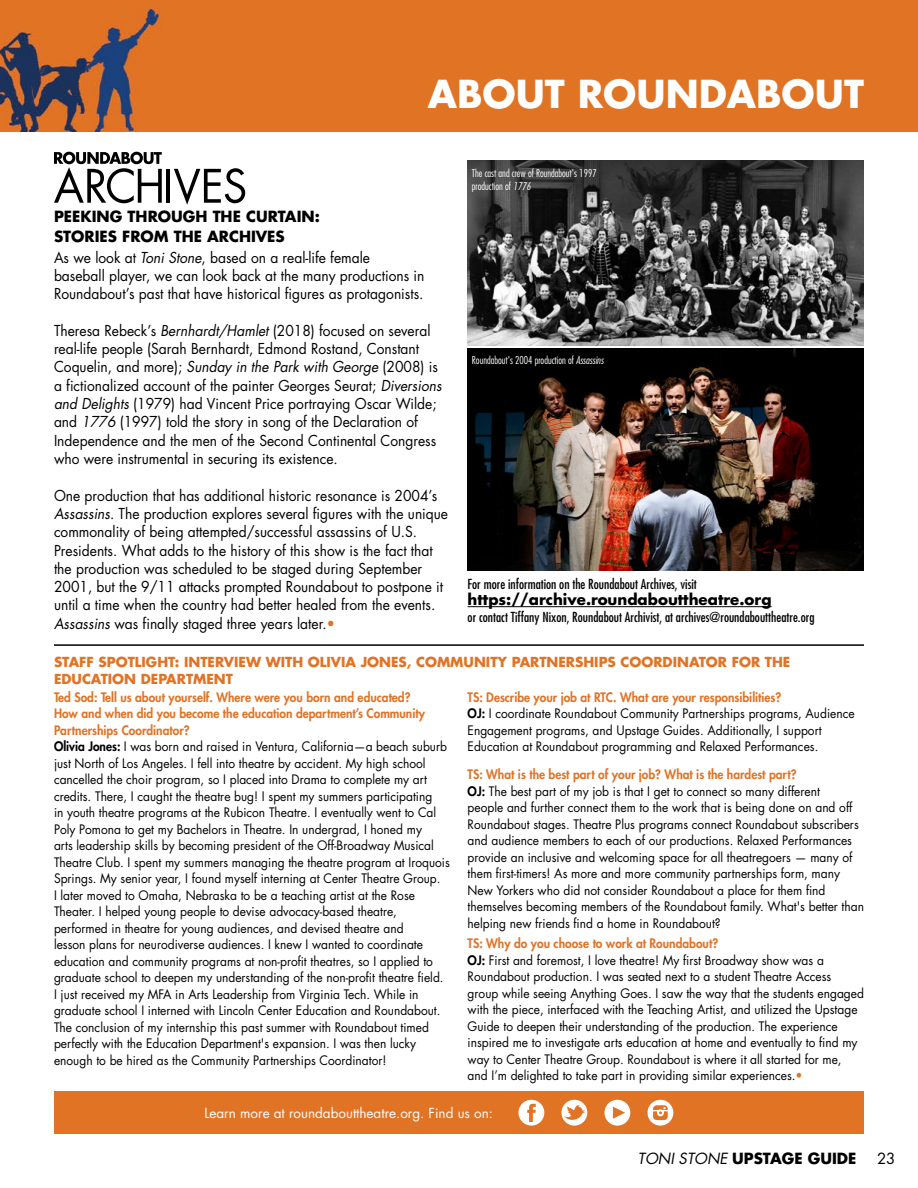
<style>
.page{position:relative;width:918px;height:1188px;background:#fff}
.page>*{position:absolute;margin:0;border:0;box-sizing:border-box;transform-origin:0 0}
.t1{font:700 37.5px "Futura Std";color:#fff}
.t2{font:700 15px/19.5px "Futura Std";color:#000}
.t3{font:15px "Futura Std";color:#000}
.t4{font:14.7px/18.3px "Futura Std";color:#000;scale:.94 1}
.t5{font:condensed 13.5px "Futura Std";color:#000}
.t6{font:700 13.5px/16.5px "Futura Std";color:#e17325}
.t7{font:13.5px "Futura Std";color:#fff}
.t8{font:12.75px/16.5px "Futura Std";color:#000;scale:.94 1}
.t9{font:300 condensed 10.5px/13.5px "Futura Std";color:#fff}
.s1{font-style:italic}
.s2{color:#e17325}
.s3{font-weight:800;color:#e17325}
.s4{font-weight:800}
.s5{font-weight:400;font-style:italic}
</style>
<div class="page">
<img style="left:0;top:0;width:918px;height:132px">
<div style="left:54px;top:1091px;width:810px;height:43px;background:#e17325"></div>
<hr style="left:54px;top:644px;width:810px;height:2px;background:#000">
<div style="left:518px;top:1100px;width:26px;height:26px;background:#fff;border-radius:50%"></div>
<svg style="left:527px;top:1104px;width:9px;height:18px"></svg>
<div style="left:604px;top:1100px;width:26px;height:26px;background:#fff;border-radius:50%"></div>
<svg style="left:613px;top:1107px;width:12px;height:12px"></svg>
<svg style="left:561px;top:1100px;width:26px;height:26px"></svg>
<svg style="left:564px;top:1105px;width:21px;height:18px"></svg>
<div style="left:647px;top:1100px;width:26px;height:26px;background:#fff;border-radius:50%"></div>
<svg style="left:653px;top:1105px;width:15px;height:15px"></svg>
<img style="left:468px;top:161px;width:396px;height:185px">
<img style="left:468px;top:349px;width:396px;height:221px">
<svg style="left:54px;top:152px;width:108px;height:51px"></svg>
<hr style="left:167px;top:169px;width:3px;height:34px;background:#000">
<svg style="left:174px;top:168px;width:71px;height:37px"></svg>
<hr style="left:468px;top:606px;width:304px;height:1px;background:#000">
<h1 class="t1" style="left:428px;top:69px;width:438px">ABOUT ROUNDABOUT</h1>
<p class="t2" style="left:54px;top:207px;width:267px">PEEKING THROUGH THE CURTAIN:<br>STORIES FROM THE ARCHIVES</p>
<p class="t4" style="left:54px;top:248px;width:396px">As we look at <span class="s1">Toni Stone</span>, based on a real-life female baseball player, we can look back at the many productions in<br>Roundabout’s past that have historical figures as protagonists.</p>
<p class="t4" style="left:54px;top:322px;width:414px">Theresa Rebeck’s <span class="s1">Bernhardt/Hamlet</span> (2018) focused on several real-life people (Sarah Bernhardt, Edmond Rostand, Constant Coquelin, and more); <span class="s1">Sunday in the Park with George</span> (2008) is a fictionalized account of the painter Georges Seurat; <span class="s1">Diversions and Delights</span> (1979) had Vincent Price portraying Oscar Wilde; and <span class="s1">1776</span> (1997) told the story in song of the Declaration of Independence and the men of the Second Continental Congress who were instrumental in securing its existence.</p>
<p class="t4" style="left:54px;top:486px;width:421px">One production that has additional historic resonance is 2004’s <span class="s1">Assassins</span>. The production explores several figures with the unique commonality of being attempted/successful assassins of U.S.<br>Presidents. What adds to the history of this show is the fact that the production was scheduled to be staged during September 2001, but the 9/11 attacks prompted Roundabout to postpone it until a time when the country had better healed from the events.<br><span class="s1">Assassins</span> was finally staged three years later.<span class="s2">•</span></p>
<p class="t9" style="left:472px;top:166px;width:126px">The cast and crew of Roundabout's 1997 production of <span class="s1">1776</span></p>
<p class="t9" style="left:472px;top:353px;width:133px">Roundabout's 2004 production of <span class="s1">Assassins</span></p>
<p class="t5" style="left:468px;top:576px;width:231px">For more information on the Roundabout Archives, visit</p>
<p class="t2" style="left:468px;top:590px;width:305px">https://archive.roundabouttheatre.org</p>
<p class="t5" style="left:468px;top:609px;width:348px">or contact Tiffany Nixon, Roundabout Archivist, at archives@roundabouttheatre.org</p>
<p class="t6" style="left:54px;top:654px;width:738px">STAFF SPOTLIGHT: INTERVIEW WITH OLIVIA JONES, COMMUNITY PARTNERSHIPS COORDINATOR FOR THE<br>EDUCATION DEPARTMENT</p>
<p class="t8" style="left:54px;top:689px;width:423px"><span class="s3">Ted Sod: Tell us about yourself. Where were you born and educated?<br>How and when did you become the education department’s Community Partnerships Coordinator?<br></span><span class="s4">Olivia Jones:</span> I was born and raised in Ventura, California—a beach suburb just North of Los Angeles. I fell into theatre by accident. My high school cancelled the choir program, so I placed into Drama to complete my art credits. There, I caught the theatre bug! I spent my summers participating<br>in youth theatre programs at the Rubicon Theatre. I eventually went to Cal Poly Pomona to get my Bachelors in Theatre. In undergrad, I honed my<br>arts leadership skills by becoming president of the Off-Broadway Musical Theatre Club. I spent my summers managing the theatre program at Iroquois Springs. My senior year, I found myself interning at Center Theatre Group.<br>I later moved to Omaha, Nebraska to be a teaching artist at the Rose Theater. I helped young people to devise advocacy-based theatre, performed in theatre for young audiences, and devised theatre and<br>lesson plans for neurodiverse audiences. I knew I wanted to coordinate education and community programs at non-profit theatres, so I applied to graduate school to deepen my understanding of the non-profit theatre field.<br>I just received my MFA in Arts Leadership from Virginia Tech. While in graduate school I interned with Lincoln Center Education and Roundabout.<br>The conclusion of my internship this past summer with Roundabout timed perfectly with the Education Department's expansion. I was then lucky enough to be hired as the Community Partnerships Coordinator!</p>
<p class="t8" style="left:468px;top:689px;width:413px"><span class="s3">TS: Describe your job at RTC. What are your responsibilities?<br></span><span class="s4">OJ:</span> I coordinate Roundabout Community Partnerships programs, Audience Engagement programs, and Upstage Guides. Additionally, I support Education at Roundabout programming and Relaxed Performances.</p>
<p class="t8" style="left:468px;top:766px;width:423px"><span class="s3">TS: What is the best part of your job? What is the hardest part?<br></span><span class="s4">OJ:</span> The best part of my job is that I get to connect so many different<br>people and further connect them to the work that is being done on and off Roundabout stages. Theatre Plus programs connect Roundabout subscribers and audience members to each of our productions. Relaxed Performances provide an inclusive and welcoming space for all theatregoers — many of them first-timers! As more and more community partnerships form, many New Yorkers who did not consider Roundabout a place for them find themselves becoming members of the Roundabout family. What's better than helping new friends find a home in Roundabout?</p>
<p class="t8" style="left:468px;top:936px;width:423px"><span class="s3">TS: Why do you choose to work at Roundabout?<br></span><span class="s4">OJ:</span> First and foremost, I love theatre! My first Broadway show was a Roundabout production. I was seated next to a student Theatre Access group while seeing Anything Goes. I saw the way that the students engaged with the piece, interfaced with the Teaching Artist, and utilized the Upstage Guide to deepen their understanding of the production. The experience inspired me to investigate arts education at home and eventually to find my way to Center Theatre Group. Roundabout is where it all started for me, and I’m delighted to take part in providing similar experiences.<span class="s2">•</span></p>
<p class="t7" style="left:204px;top:1105px;width:290px">Learn more at roundabouttheatre.org. Find us on:</p>
<p class="t2" style="left:638px;top:1148px;width:220px"><span class="s5">TONI STONE</span> UPSTAGE GUIDE</p>
<p class="t3" style="left:877px;top:1149px;width:20px">23</p>
</div>
